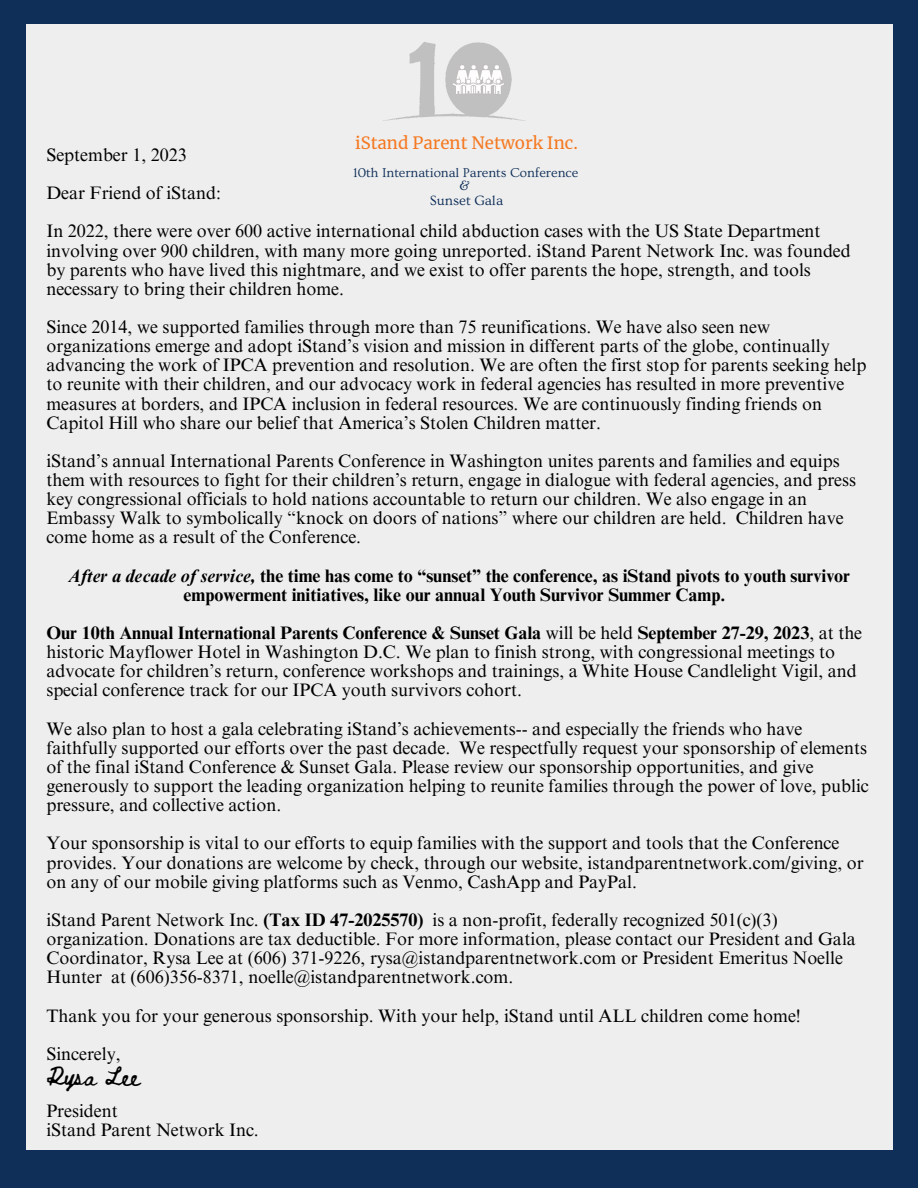
<style>
.page{position:relative;width:918px;height:1188px;background:#0f2f59}
.page>*{position:absolute;margin:0;border:0;box-sizing:border-box;transform-origin:0 0}
.t1{font:18.75px "Beth Ellen";color:#000}
.t2{font:18px/19.2px "Times NRMT Pro";color:#000}
.t3{font:700 18px/19.2px "Times NRMT Pro";color:#000;text-align:center}
.t4{font:16.8px "Merriweather";color:#f57921}
.t5{font:14.1px "Ovo";color:#0f2f59}
.t6{font:13.5px "Ovo";color:#0f2f59}
.s1{font-style:italic}
.s2{font-weight:700}
</style>
<div class="page">
<div style="left:26px;top:24px;width:866px;height:1126px;background:#eee"></div>
<img style="left:383px;top:42px;width:142px;height:79px">
<p class="t4" style="left:355px;top:132px;width:224px">iStand Parent Network Inc.</p>
<p class="t2" style="left:46px;top:147px;width:142px">September 1, 2023</p>
<p class="t2" style="left:46px;top:186px;width:176px">Dear Friend of iStand:</p>
<p class="t2" style="left:46px;top:224px;width:806px">In 2022, there were over 600 active international child abduction cases with the US State Department involving over 900 children, with many more going unreported. iStand Parent Network Inc. was founded by parents who have lived this nightmare, and we exist to offer parents the hope, strength, and tools necessary to bring their children home.</p>
<p class="t2" style="left:46px;top:319px;width:822px">Since 2014, we supported families through more than 75 reunifications. We have also seen new organizations emerge and adopt iStand’s vision and mission in different parts of the globe, continually advancing the work of IPCA prevention and resolution. We are often the first stop for parents seeking help to reunite with their children, and our advocacy work in federal agencies has resulted in more preventive measures at borders, and IPCA inclusion in federal resources. We are continuously finding friends on Capitol Hill who share our belief that America’s Stolen Children matter.</p>
<p class="t2" style="left:46px;top:453px;width:811px">iStand’s annual International Parents Conference in Washington unites parents and families and equips them with resources to fight for their children’s return, engage in dialogue with federal agencies, and press key congressional officials to hold nations accountable to return our children. We also engage in an Embassy Walk to symbolically “knock on doors of nations” where our children are held. Children have come home as a result of the Conference.</p>
<p class="t3" style="left:68px;top:568px;width:784px"><span class="s1">After a decade of service,</span> the time has come to “sunset” the conference, as iStand pivots to youth survivor empowerment initiatives, like our annual Youth Survivor Summer Camp.</p>
<p class="t2" style="left:46px;top:625px;width:817px"><span class="s2">Our 10th Annual International Parents Conference &amp; Sunset Gala</span> will be held <span class="s2">September 27-29, 2023</span>, at the historic Mayflower Hotel in Washington D.C. We plan to finish strong, with congressional meetings to advocate for children’s return, conference workshops and trainings, a White House Candlelight Vigil, and special conference track for our IPCA youth survivors cohort.</p>
<p class="t2" style="left:46px;top:721px;width:824px">We also plan to host a gala celebrating iStand’s achievements-- and especially the friends who have faithfully supported our efforts over the past decade. We respectfully request your sponsorship of elements of the final iStand Conference &amp; Sunset Gala. Please review our sponsorship opportunities, and give generously to support the leading organization helping to reunite families through the power of love, public pressure, and collective action.</p>
<p class="t2" style="left:46px;top:836px;width:819px">Your sponsorship is vital to our efforts to equip families with the support and tools that the Conference provides. Your donations are welcome by check, through our website, istandparentnetwork.com/giving, or on any of our mobile giving platforms such as Venmo, CashApp and PayPal.</p>
<p class="t2" style="left:46px;top:912px;width:811px">iStand Parent Network Inc. <span class="s2">(Tax ID 47-2025570)</span> is a non-profit, federally recognized 501(c)(3) organization. Donations are tax deductible. For more information, please contact our President and Gala Coordinator, Rysa Lee at (606) 371-9226, rysa@istandparentnetwork.com or President Emeritus Noelle Hunter at (606)356-8371, noelle@istandparentnetwork.com.</p>
<p class="t2" style="left:46px;top:1008px;width:756px">Thank you for your generous sponsorship. With your help, iStand until ALL children come home!</p>
<p class="t2" style="left:46px;top:1046px;width:76px">Sincerely,</p>
<p class="t1" style="left:46px;top:1067px;width:95px">Rysa Lee</p>
<p class="t2" style="left:46px;top:1104px;width:73px">President</p>
<p class="t2" style="left:46px;top:1123px;width:214px">iStand Parent Network Inc.</p>
<p class="t6" style="left:353px;top:165px;width:227px">10th International Parents Conference</p>
<p class="t5" style="left:460px;top:178px;width:12px">&amp;</p>
<p class="t5" style="left:430px;top:192px;width:75px">Sunset Gala</p>
</div>
